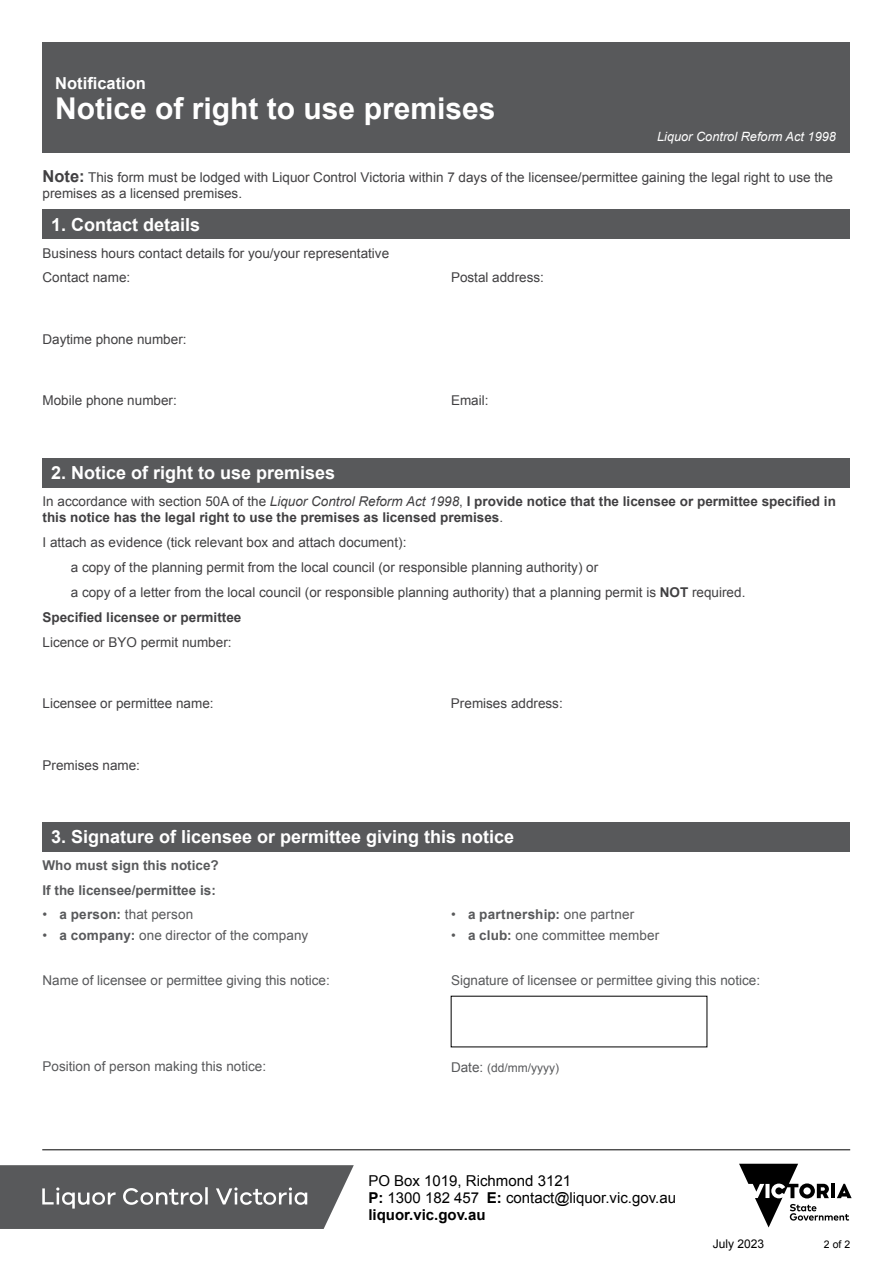
<style>
.page{position:relative;width:893px;height:1263px;background:#fff}
.page>*{position:absolute;margin:0;border:0;box-sizing:border-box;transform-origin:0 0}
.t1{font:700 30px "Arial";color:#fff}
.t2{font:700 18px "Arial";color:#fff}
.t3{font:700 16.5px "Arial";color:#fff}
.t4{font:15px/17.2px "Arial";color:#000}
.t5{font:13.5px/16.2px "Arial";color:#414042}
.t6{font:13.5px "Arial";color:#58595b}
.t7{font:700 13.5px/16.2px "Arial";color:#414042}
.t8{font:700 13.5px/24.8px "Arial";color:#58595b}
.t9{font:italic 12.75px "Arial";color:#fff}
.t10{font:12px "Arial";color:#58595b}
.t11{font:12px "Arial";color:#000}
.t12{font:10.5px "Arial";color:#000}
.s1{font-weight:700;font-size:16.5px}
.s2{font-weight:400}
.s3{font-weight:400;font-style:italic}
.s4{font-weight:700}
.s5{font-size:13.5px}
</style>
<div class="page">
<svg style="left:739px;top:1164px;width:113px;height:63px"></svg>
<hr style="left:42px;top:1149px;width:808px;height:1px;background:#000">
<svg style="left:0;top:1165px;width:354px;height:64px;background:#696a6c"></svg>
<div style="left:43px;top:43px;width:807px;height:110px;background:#58595b"></div>
<div style="left:43px;top:209px;width:807px;height:30px;background:#58595b"></div>
<div style="left:43px;top:458px;width:807px;height:30px;background:#58595b"></div>
<div style="left:43px;top:822px;width:807px;height:29px;background:#58595b"></div>
<p class="t3" style="left:55px;top:73px;width:92px">Notification</p>
<h1 class="t1" style="left:55px;top:89px;width:442px">Notice of right to use premises</h1>
<p class="t9" style="left:657px;top:128px;width:180px">Liquor Control Reform Act 1998</p>
<p class="t5" style="left:43px;top:169px;width:792px"><span class="s1">Note:</span> This form must be lodged with Liquor Control Victoria within 7 days of the licensee/permittee gaining the legal right to use the premises as a licensed premises.</p>
<h2 class="t2" style="left:51px;top:213px;width:151px">1. Contact details</h2>
<p class="t5" style="left:43px;top:241px;width:348px;line-height:24.8px">Business hours contact details for you/your representative<br>Contact name:</p>
<p class="t5" style="left:451px;top:270px;width:95px">Postal address:</p>
<p class="t5" style="left:43px;top:331px;width:146px">Daytime phone number:</p>
<p class="t5" style="left:43px;top:392px;width:136px">Mobile phone number:</p>
<p class="t5" style="left:451px;top:393px;width:39px">Email:</p>
<h2 class="t2" style="left:51px;top:461px;width:286px">2. Notice of right to use premises</h2>
<p class="t7" style="left:43px;top:493px;width:795px"><span class="s2">In accordance with section 50A of the</span> <span class="s3">Liquor Control Reform Act 1998</span><span class="s2">,</span> I provide notice that the licensee or permittee specified in this notice has the legal right to use the premises as licensed premises<span class="s2">.</span></p>
<p class="t5" style="left:43px;top:534px;width:365px">I attach as evidence (tick relevant box and attach document):</p>
<p class="t5" style="left:71px;top:559px;width:529px">a copy of the planning permit from the local council (or responsible planning authority) or</p>
<p class="t5" style="left:71px;top:585px;width:676px">a copy of a letter from the local council (or responsible planning authority) that a planning permit is <span class="s4">NOT</span> required.</p>
<p class="t7" style="left:43px;top:610px;width:200px">Specified licensee or permittee</p>
<p class="t5" style="left:43px;top:634px;width:191px">Licence or BYO permit number:</p>
<p class="t5" style="left:43px;top:695px;width:173px">Licensee or permittee name:</p>
<p class="t5" style="left:43px;top:757px;width:99px">Premises name:</p>
<p class="t5" style="left:451px;top:695px;width:113px">Premises address:</p>
<h2 class="t2" style="left:51px;top:825px;width:465px">3. Signature of licensee or permittee giving this notice</h2>
<p class="t8" style="left:43px;top:853px;width:178px">Who must sign this notice?<br>If the licensee/permittee is:</p>
<p class="t6" style="left:43px;top:906px;width:152px">• <span class="s4">a person:</span> that person</p>
<p class="t6" style="left:43px;top:926px;width:267px">• <span class="s4">a company:</span> one director of the company</p>
<p class="t8" style="left:451px;top:902px;width:185px"><span class="s2">•</span> a partnership: <span class="s2">one partner</span></p>
<p class="t6" style="left:451px;top:926px;width:210px">• <span class="s4">a club:</span> one committee member</p>
<p class="t6" style="left:43px;top:971px;width:289px">Name of licensee or permittee giving this notice:</p>
<p class="t6" style="left:43px;top:1057px;width:225px">Position of person making this notice:</p>
<p class="t6" style="left:451px;top:971px;width:311px">Signature of licensee or permittee giving this notice:</p>
<p class="t10" style="left:451px;top:1060px;width:110px"><span class="s5">Date:</span> (dd/mm/yyyy)</p>
<p class="t4" style="left:368px;top:1172px;width:309px">PO Box 1019, Richmond 3121<br><span class="s4">P:</span> 1300 182 457 <span class="s4">E:</span> contact@liquor.vic.gov.au <span class="s4">liquor.vic.gov.au</span></p>
<p class="t11" style="left:713px;top:1236px;width:53px">July 2023</p>
<p class="t12" style="left:824px;top:1237px;width:28px">2 of 2</p>
</div>
